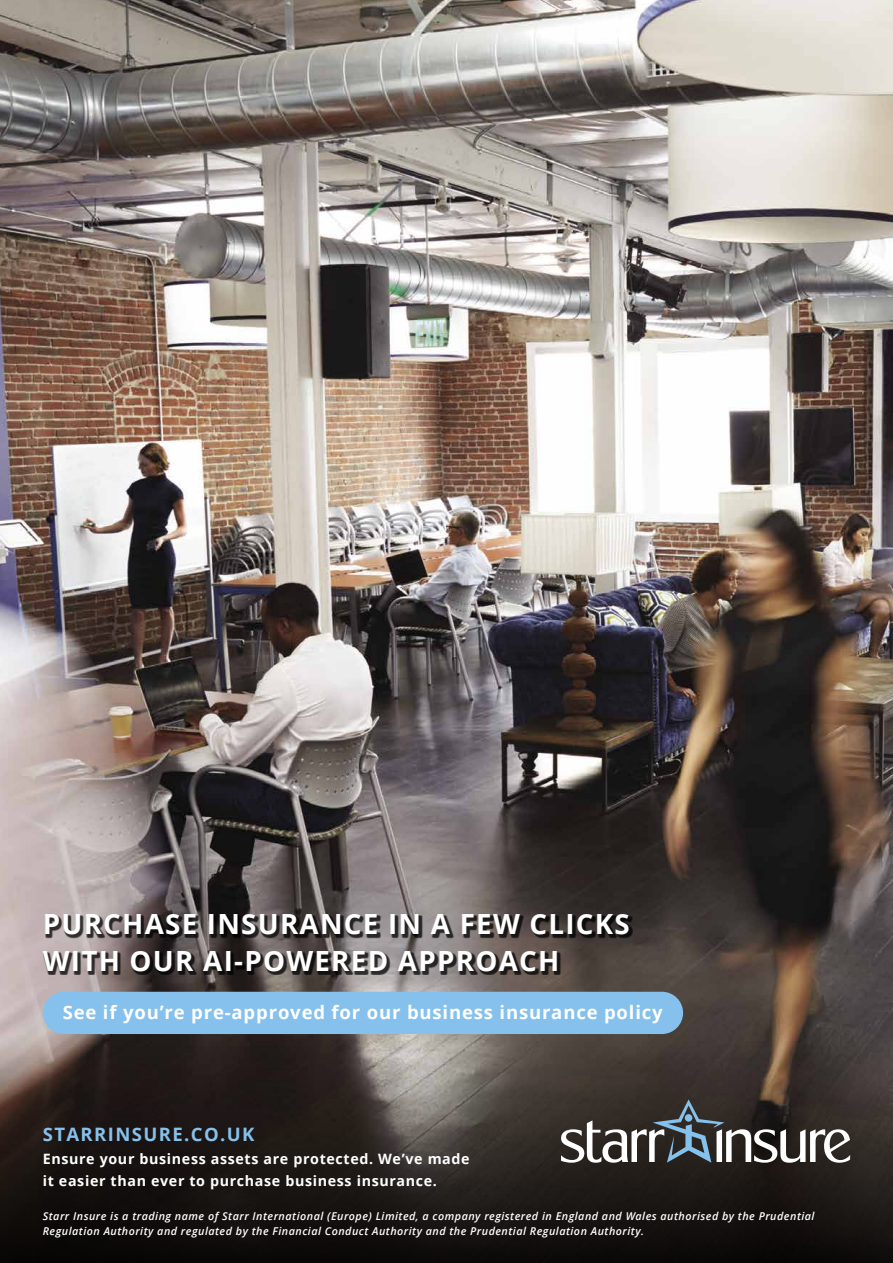
<style>
.page{position:relative;width:893px;height:1263px;background:#fff}
.page>*{position:absolute;margin:0;border:0;box-sizing:border-box;transform-origin:0 0}
.t1{font:700 27.75px/37px "Open Sans";letter-spacing:.045em;color:#fff}
.t2{font:700 18.45px "Open Sans";letter-spacing:.045em;color:#fff}
.t3{font:700 18.45px "Open Sans";letter-spacing:.075em;color:#85c1ec}
.t4{font:700 14.25px/21.6px "Open Sans";letter-spacing:.045em;color:#fff}
.t5{font:italic 600 10.8px/15.5px "Open Sans";letter-spacing:.045em;color:#fff}
</style>
<div class="page">
<img style="left:0;top:0;width:893px;height:1018px">
<svg style="left:0;top:1018px;width:893px;height:245px;background:#2d2724"></svg>
<svg style="left:561px;top:1099px;width:289px;height:64px;background:#555452"></svg>
<div style="left:43px;top:915px;width:590px;height:60px;background:#000;opacity:.75"></div>
<div style="left:43px;top:992px;width:640px;height:42px;background:#85c1ec;border-radius:21px"></div>
<h1 class="t1" style="left:43px;top:905px;width:589px">PURCHASE INSURANCE IN A FEW CLICKS<br>WITH OUR AI-POWERED APPROACH</h1>
<h2 class="t2" style="left:63px;top:999px;width:602px">See if you’re pre-approved for our business insurance policy</h2>
<h2 class="t3" style="left:43px;top:1121px;width:213px">STARRINSURE.CO.UK</h2>
<h3 class="t4" style="left:43px;top:1148px;width:428px">Ensure your business assets are protected. We’ve made it easier than ever to purchase business insurance.</h3>
<p class="t5" style="left:43px;top:1208px;width:773px">Starr Insure is a trading name of Starr International (Europe) Limited, a company registered in England and Wales authorised by the Prudential<br>Regulation Authority and regulated by the Financial Conduct Authority and the Prudential Regulation Authority.</p>
</div>
